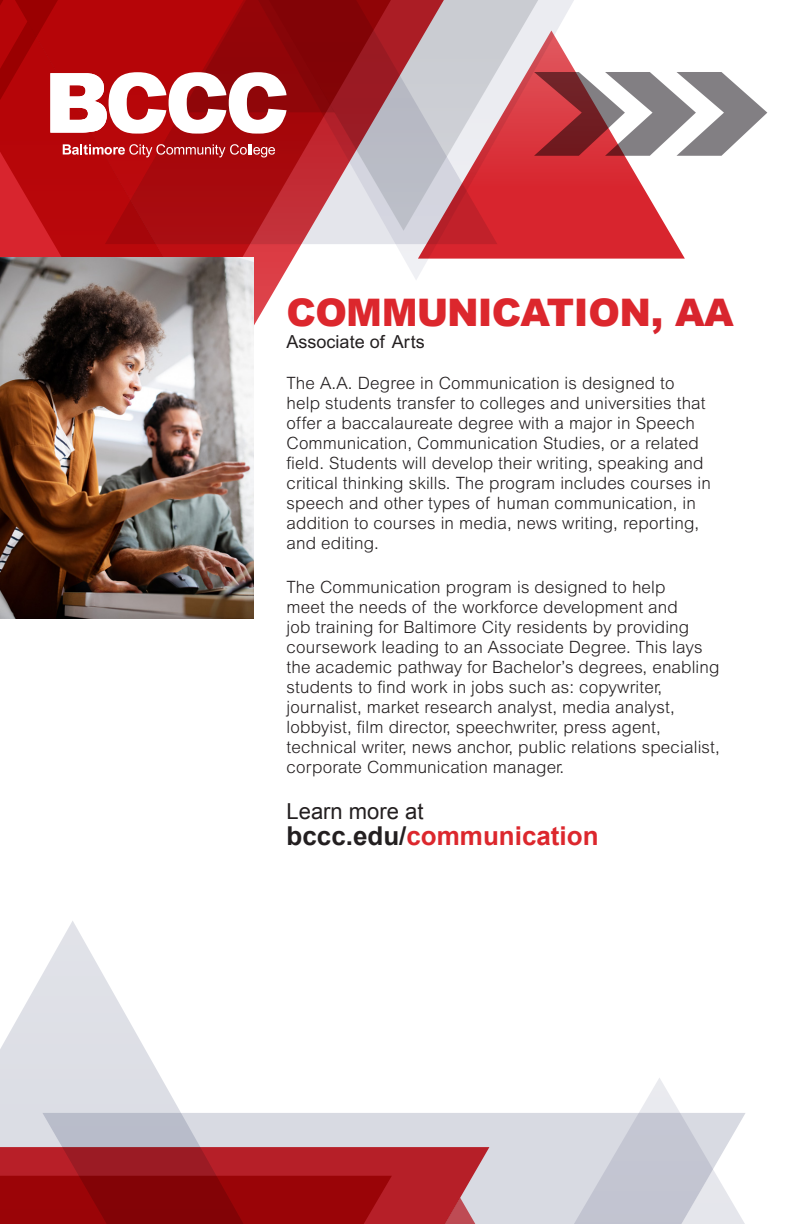
<style>
.page{position:relative;width:792px;height:1224px;background:#fff}
.page>*{position:absolute;margin:0;border:0;box-sizing:border-box;transform-origin:0 0}
.t1{font:900 38px "Arial";letter-spacing:-.02em;color:#dc272d}
.t2{font:700 26px "Arial";color:#dc272d}
.t3{font:22px "Arial";color:#231f20}
.text{font:18px "Arial MT Pro";color:#231f20}
.text-2{font:300 17px/20px "Arial MT Std";letter-spacing:.01em;color:#231f20}
.s1{color:#d8252e}
.s2{color:#231f20}
</style>
<div class="page">
<svg style="left:497px;top:0;width:77px;height:31px;background:#dfe0e5"></svg>
<svg style="left:472px;top:31px;width:213px;height:228px"></svg>
<svg style="left:335px;top:0;width:137px;height:280px;background:#c3969d"></svg>
<svg style="left:534px;top:72px;width:233px;height:84px"></svg>
<svg style="left:0;top:0;width:335px;height:325px;background:#bc3438"></svg>
<img style="left:0;top:258px;width:254px;height:361px">
<svg style="left:0;top:921px;width:153px;height:142px;fill:#e0e2e8"></svg>
<div style="left:0;top:1063px;width:181px;height:84px;background:#dcdee5"></div>
<svg style="left:42px;top:1113px;width:470px;height:34px;background:#ced1da"></svg>
<svg style="left:0;top:1147px;width:512px;height:77px;background:#a52027"></svg>
<svg style="left:512px;top:1078px;width:233px;height:146px"></svg>
<p class="t1" style="left:287px;top:285px;width:449px">COMMUNICATION<span class="s1">, AA</span></p>
<p class="text" style="left:287px;top:331px;width:140px">Associate of Arts</p>
<p class="text-2" style="left:287px;top:373px;width:426px">The A.A. Degree in Communication is designed to help students transfer to colleges and universities that offer a baccalaureate degree with a major in Speech Communication, Communication Studies, or a related field. Students will develop their writing, speaking and critical thinking skills. The program includes courses in speech and other types of human communication, in addition to courses in media, news writing, reporting, and editing.</p>
<p class="text-2" style="left:287px;top:577px;width:435px">The Communication program is designed to help<br>meet the needs of the workforce development and<br>job training for Baltimore City residents by providing coursework leading to an Associate Degree. This lays the academic pathway for Bachelor’s degrees, enabling students to find work in jobs such as: copywriter, journalist, market research analyst, media analyst, lobbyist, film director, speechwriter, press agent, technical writer, news anchor, public relations specialist, corporate Communication manager.</p>
<p class="t3" style="left:287px;top:797px;width:138px">Learn more at</p>
<p class="t2" style="left:287px;top:818px;width:314px"><span class="s2">bccc.edu/</span>communication</p>
</div>
